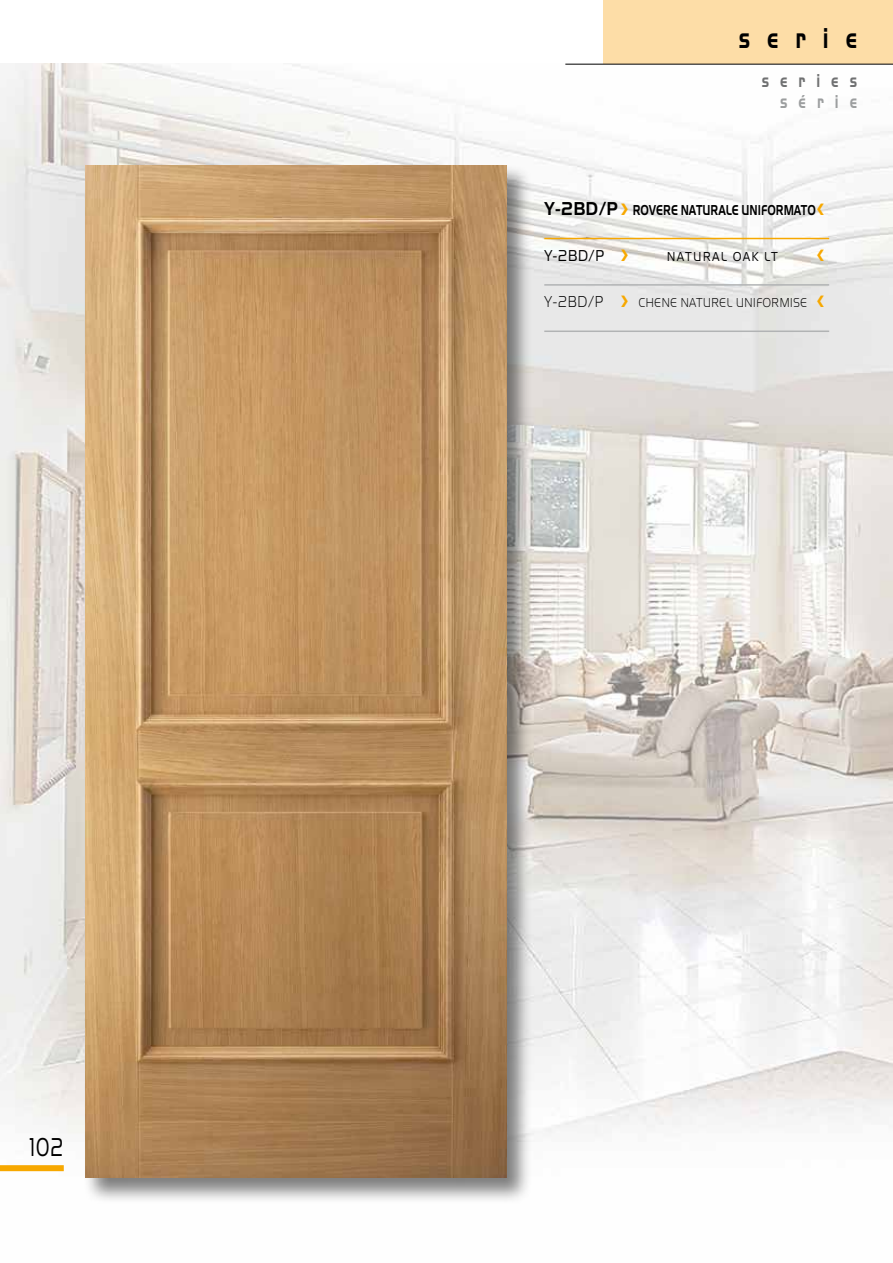
<style>
.page{position:relative;width:893px;height:1263px;background:#fff}
.page>*{position:absolute;margin:0;border:0;box-sizing:border-box;transform-origin:0 0}
.t1{font:700 30px "Handel Gothic ITC Std";letter-spacing:.75em;color:#000;scale:.75 1}
.t2{font:27px "Handel Gothic ITC Std";color:#000;scale:.75 1}
.t3{font:700 19.5px "Handel Gothic ITC Std";letter-spacing:.75em;color:#707172;scale:.75 1}
.t4{font:700 19.5px "Handel Gothic ITC Std";letter-spacing:.75em;color:#9c9e9f;scale:.75 1}
.t5{font:16.5px "Handel Gothic ITC Std";color:#000;scale:.9 1}
.t6{font:300 16.5px "Handel Gothic ITC Com";color:#000;scale:.9 1}
.t7{font:700 15px "Handel Gothic ITC Std";color:#000;scale:.75 1}
.t8{font:300 13.5px "Handel Gothic ITC Com";color:#000;scale:.9 1}
.t9{font:13.5px "Handel Gothic ITC Std";letter-spacing:.1em;color:#000;scale:.9 1}
.s1{font-size:19.5px}
</style>
<div class="page">
<img style="left:0;top:64px;width:893px;height:1108px">
<div style="left:604px;top:0;width:289px;height:64px;background:#fddda7"></div>
<div style="left:0;top:1165px;width:64px;height:6px;background:#f7a800"></div>
<hr style="left:565px;top:64px;width:328px;height:1px;background:#000">
<div style="left:83px;top:164px;width:449px;height:1040px;background:#000;opacity:.5"></div>
<img style="left:85px;top:166px;width:421px;height:1012px">
<hr style="left:544px;top:238px;width:285px;height:1px;background:#f7a800">
<hr style="left:544px;top:284px;width:285px;height:2px;background:#b1b3b4">
<hr style="left:544px;top:330px;width:285px;height:2px;background:#b1b3b4">
<svg style="left:621px;top:203px;width:7px;height:12px"></svg>
<svg style="left:817px;top:203px;width:7px;height:12px"></svg>
<svg style="left:621px;top:250px;width:7px;height:11px"></svg>
<svg style="left:817px;top:250px;width:7px;height:11px"></svg>
<svg style="left:621px;top:296px;width:7px;height:11px"></svg>
<svg style="left:817px;top:296px;width:7px;height:11px"></svg>
<h2 class="t2" style="left:29px;top:1132px;width:48px">102</h2>
<h1 class="t1" style="left:739px;top:21px;width:160px">serie</h1>
<h3 class="t3" style="left:762px;top:69px;width:129px">series</h3>
<h3 class="t4" style="left:780px;top:91px;width:104px">série</h3>
<p class="t7" style="left:544px;top:201px;width:363px"><span class="s1">Y-2BD/P</span> ROVERE NATURALE UNIFORMATO</p>
<p class="t5" style="left:544px;top:246px;width:68px">Y-2BD/P</p>
<p class="t9" style="left:667px;top:249px;width:125px">NATURAL OAK LT</p>
<p class="t6" style="left:544px;top:293px;width:67px">Y-2BD/P</p>
<p class="t8" style="left:638px;top:296px;width:189px">CHENE NATUREL UNIFORMISE</p>
</div>
